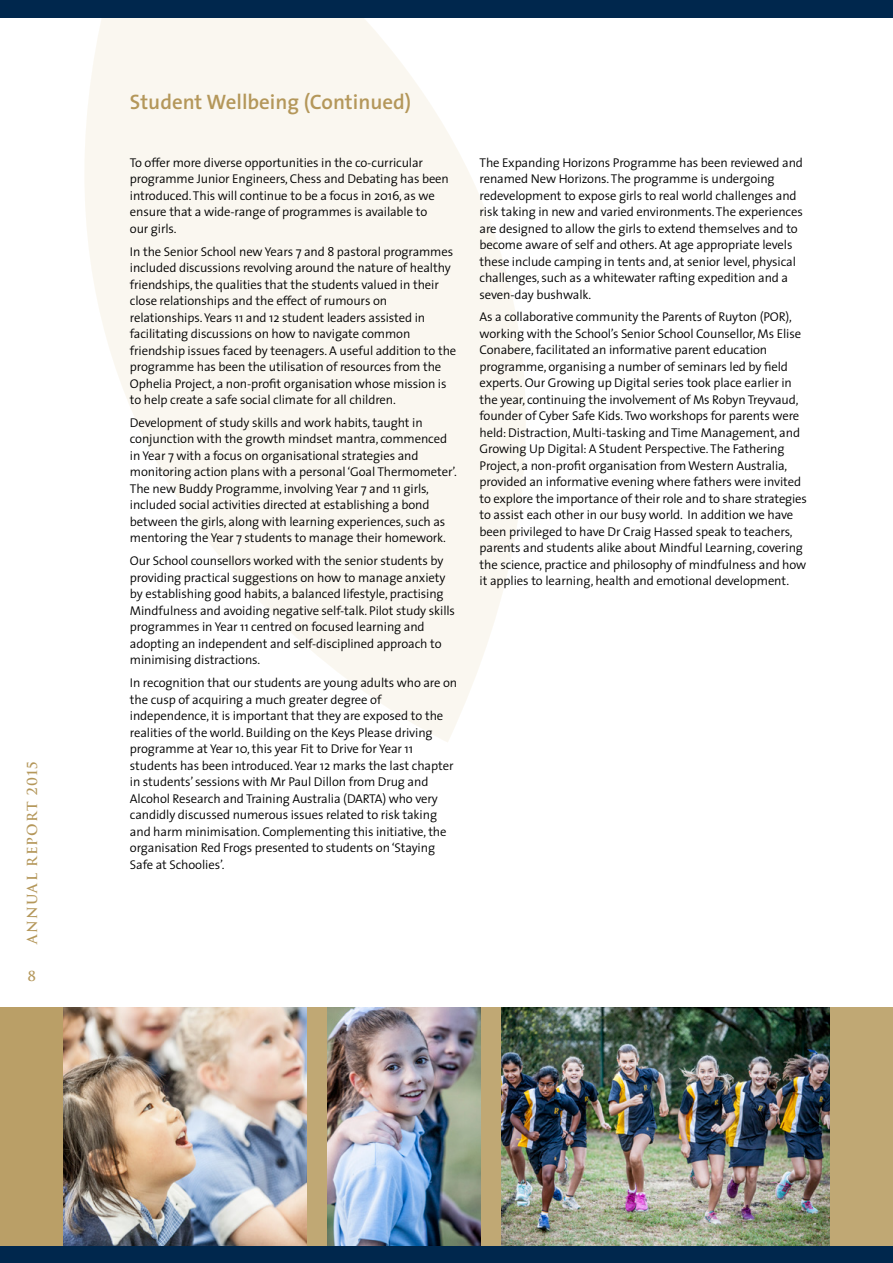
<style>
.page{position:relative;width:893px;height:1263px;background:#fff}
.page>*{position:absolute;margin:0;border:0;box-sizing:border-box;transform-origin:0 0}
.t1{font:600 21px "The Sans";color:#b4975a}
.t2{font:700 13.5px "Trajan";letter-spacing:.08em;color:#b4975a}
.t3{font:300 12.75px/16.5px "The Sans";letter-spacing:-.01em;color:#000}
</style>
<div class="page">
<svg style="left:84px;top:17px;width:442px;height:725px;fill:#faf7f0"></svg>
<div style="left:0;top:1008px;width:64px;height:238px;background:#ba9f67"></div>
<div style="left:306px;top:1008px;width:587px;height:238px;background:#c0a874"></div>
<div style="left:829px;top:1131px;width:64px;height:115px;background:#c0a874"></div>
<div style="left:829px;top:1008px;width:64px;height:78px;background:#c0a874"></div>
<img style="left:64px;top:1008px;width:242px;height:238px">
<img style="left:327px;top:1008px;width:153px;height:238px">
<img style="left:502px;top:1008px;width:327px;height:238px">
<div style="left:0;top:0;width:893px;height:17px;background:#00274d"></div>
<div style="left:0;top:1246px;width:893px;height:17px;background:#00274d"></div>
<p class="t2" style="left:24px;top:944px;width:185px;rotate:-90deg">Annual Report 2015</p>
<p class="t2" style="left:28px;top:968px;width:10px">8</p>
<h1 class="t1" style="left:130px;top:84px;width:283px">Student Wellbeing (Continued)</h1>
<p class="t3" style="left:130px;top:154px;width:321px">To offer more diverse opportunities in the co-curricular programme Junior Engineers, Chess and Debating has been introduced. This will continue to be a focus in 2016, as we ensure that a wide-range of programmes is available to our girls.</p>
<p class="t3" style="left:130px;top:243px;width:328px">In the Senior School new Years 7 and 8 pastoral programmes included discussions revolving around the nature of healthy friendships, the qualities that the students valued in their close relationships and the effect of rumours on relationships. Years 11 and 12 student leaders assisted in facilitating discussions on how to navigate common friendship issues faced by teenagers. A useful addition to the programme has been the utilisation of resources from the Ophelia Project, a non-profit organisation whose mission is to help create a safe social climate for all children.</p>
<p class="t3" style="left:130px;top:414px;width:329px">Development of study skills and work habits, taught in conjunction with the growth mindset mantra, commenced in Year 7 with a focus on organisational strategies and monitoring action plans with a personal ‘Goal Thermometer’.<br>The new Buddy Programme, involving Year 7 and 11 girls, included social activities directed at establishing a bond between the girls, along with learning experiences, such as mentoring the Year 7 students to manage their homework.</p>
<p class="t3" style="left:130px;top:552px;width:327px">Our School counsellors worked with the senior students by providing practical suggestions on how to manage anxiety by establishing good habits, a balanced lifestyle, practising Mindfulness and avoiding negative self-talk. Pilot study skills programmes in Year 11 centred on focused learning and adopting an independent and self-disciplined approach to minimising distractions.</p>
<p class="t3" style="left:130px;top:674px;width:329px">In recognition that our students are young adults who are on the cusp of acquiring a much greater degree of independence, it is important that they are exposed to the realities of the world. Building on the Keys Please driving programme at Year 10, this year Fit to Drive for Year 11 students has been introduced. Year 12 marks the last chapter in students’ sessions with Mr Paul Dillon from Drug and Alcohol Research and Training Australia (DARTA) who very candidly discussed numerous issues related to risk taking and harm minimisation. Complementing this initiative, the organisation Red Frogs presented to students on ‘Staying Safe at Schoolies’.</p>
<p class="t3" style="left:480px;top:154px;width:325px">The Expanding Horizons Programme has been reviewed and renamed New Horizons. The programme is undergoing redevelopment to expose girls to real world challenges and risk taking in new and varied environments. The experiences are designed to allow the girls to extend themselves and to become aware of self and others. At age appropriate levels these include camping in tents and, at senior level, physical challenges, such as a whitewater rafting expedition and a seven-day bushwalk.</p>
<p class="t3" style="left:480px;top:308px;width:329px">As a collaborative community the Parents of Ruyton (POR), working with the School’s Senior School Counsellor, Ms Elise Conabere, facilitated an informative parent education programme, organising a number of seminars led by field experts. Our Growing up Digital series took place earlier in the year, continuing the involvement of Ms Robyn Treyvaud, founder of Cyber Safe Kids. Two workshops for parents were held: Distraction, Multi-tasking and Time Management, and Growing Up Digital: A Student Perspective. The Fathering Project, a non-profit organisation from Western Australia, provided an informative evening where fathers were invited to explore the importance of their role and to share strategies to assist each other in our busy world. In addition we have been privileged to have Dr Craig Hassed speak to teachers, parents and students alike about Mindful Learning, covering the science, practice and philosophy of mindfulness and how it applies to learning, health and emotional development.</p>
</div>
